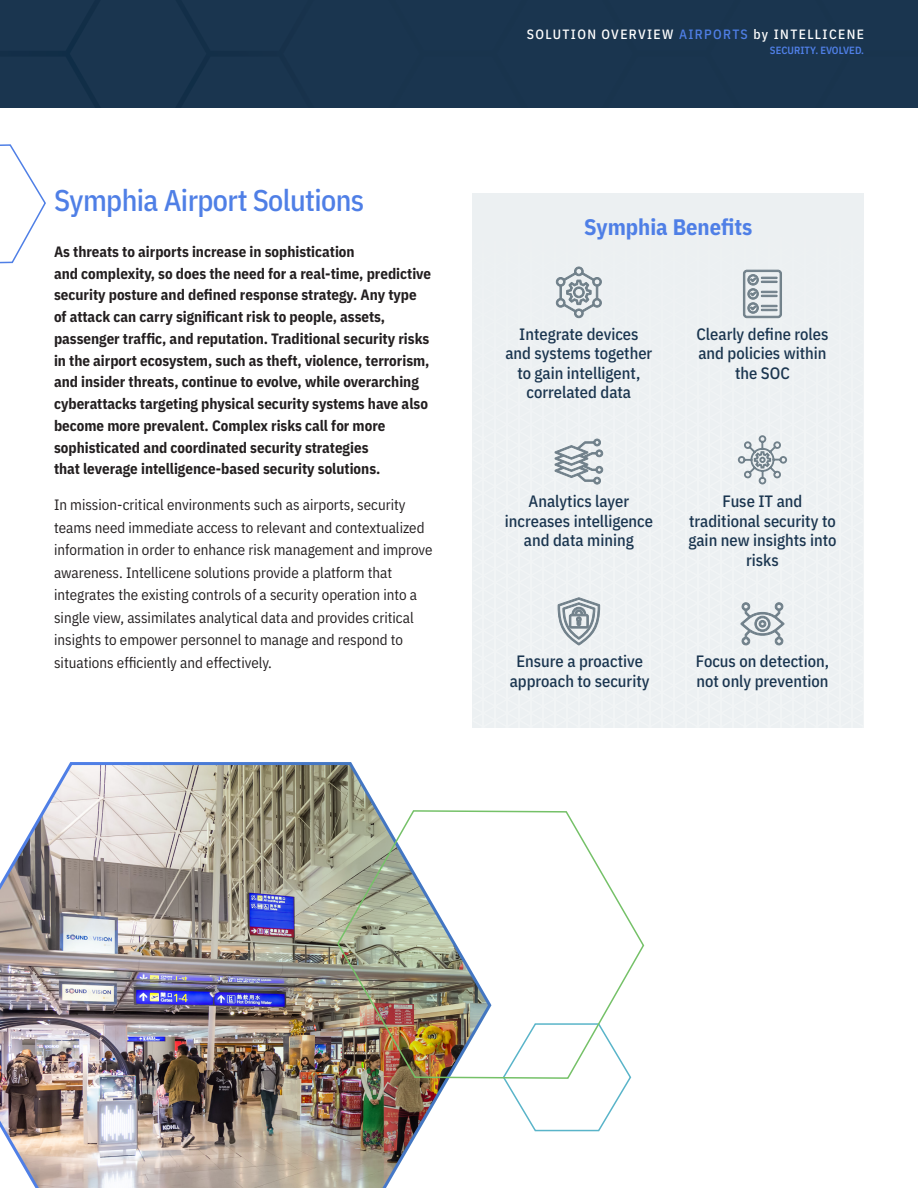
<style>
.page{position:relative;width:918px;height:1188px;background:#fff}
.page>*{position:absolute;margin:0;border:0;box-sizing:border-box;transform-origin:0 0}
.Heads{font:500 30px "IBM Plex Sans Cond";letter-spacing:-.02em;color:#4f7fe6}
.t1{font:700 22.5px "IBM Plex Sans Cond";color:#4f7fe6}
.t2{font:500 16.5px/19.5px "IBM Plex Sans Cond";color:#1a354f;text-align:center}
.Lead_In{font:700 15px/21.8px "IBM Plex Sans Cond";color:#231f20}
.Body{font:15px/22.5px "IBM Plex Sans Cond";color:#231f20}
.t3{font:500 13.5px "IBM Plex Sans Cond";letter-spacing:.1em;color:#fff}
.t4{font:600 10.5px "IBM Plex Sans Cond";color:#4f7fe6}
.s1{color:#4f7fe6}
</style>
<div class="page">
<div style="left:0;top:0;width:918px;height:108px;background:#1a354f"></div>
<svg style="left:0;top:144px;width:46px;height:120px"></svg>
<img style="left:0;top:762px;width:449px;height:426px">
<svg style="left:504px;top:1080px;width:126px;height:52px"></svg>
<img style="left:336px;top:809px;width:309px;height:271px">
<div style="left:472px;top:193px;width:392px;height:535px;background:#ecf0f2"></div>
<svg style="left:555px;top:439px;width:48px;height:46px"></svg>
<svg style="left:737px;top:435px;width:50px;height:50px"></svg>
<svg style="left:555px;top:266px;width:227px;height:53px"></svg>
<svg style="left:557px;top:597px;width:228px;height:49px"></svg>
<p class="Heads" style="left:54px;top:177px;width:312px">Symphia Airport Solutions</p>
<p class="Lead_In" style="left:54px;top:239px;width:379px">As threats to airports increase in sophistication<br>and complexity, so does the need for a real-time, predictive security posture and defined response strategy. Any type of attack can carry significant risk to people, assets, passenger traffic, and reputation. Traditional security risks in the airport ecosystem, such as theft, violence, terrorism, and insider threats, continue to evolve, while overarching cyberattacks targeting physical security systems have also become more prevalent. Complex risks call for more sophisticated and coordinated security strategies<br>that leverage intelligence-based security solutions.</p>
<p class="Body" style="left:54px;top:493px;width:380px">In mission-critical environments such as airports, security teams need immediate access to relevant and contextualized information in order to enhance risk management and improve awareness. Intellicene solutions provide a platform that integrates the existing controls of a security operation into a single view, assimilates analytical data and provides critical insights to empower personnel to manage and respond to situations efficiently and effectively.</p>
<p class="t3" style="left:527px;top:23px;width:339px">SOLUTION OVERVIEW <span class="s1">AIRPORTS</span> by INTELLICENE</p>
<p class="t4" style="left:770px;top:42px;width:96px">SECURITY. EVOLVED.</p>
<p class="t1" style="left:584px;top:209px;width:170px">Symphia Benefits</p>
<p class="t2" style="left:505px;top:323px;width:148px">Integrate devices and systems together to gain intelligent, correlated data</p>
<p class="t2" style="left:696px;top:323px;width:133px">Clearly define roles and policies within the SOC</p>
<p class="t2" style="left:505px;top:490px;width:150px">Analytics layer increases intelligence and data mining</p>
<p class="t2" style="left:510px;top:650px;width:141px">Ensure a proactive approach to security</p>
<p class="t2" style="left:688px;top:490px;width:150px">Fuse IT and traditional security to gain new insights into risks</p>
<p class="t2" style="left:696px;top:650px;width:135px;text-align:left">Focus on detection, not only prevention</p>
</div>
